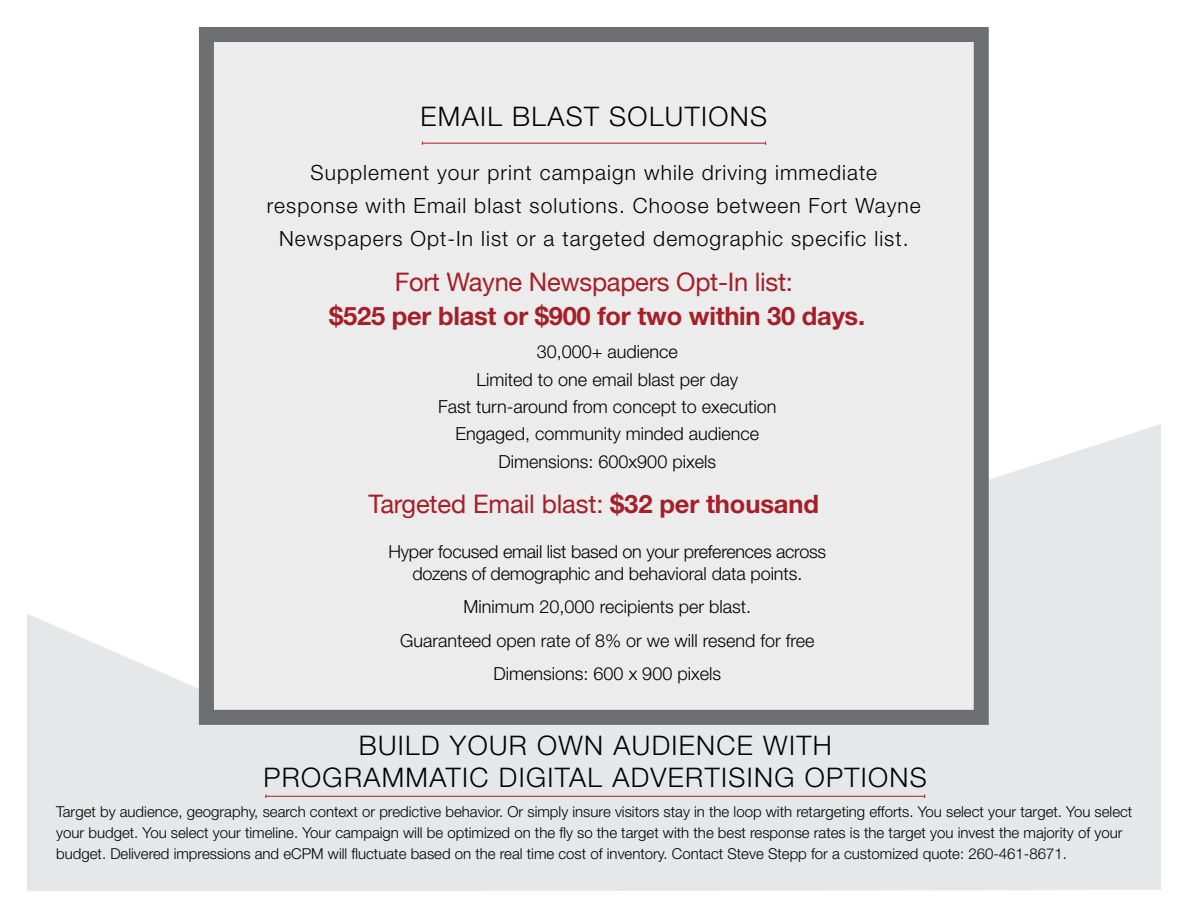
<style>
.page{position:relative;width:1188px;height:918px;background:#fff}
.page>*{position:absolute;margin:0;border:0;box-sizing:border-box;transform-origin:0 0}
.t1{font:300 27px/32.4px "Helvetica Neue";letter-spacing:.05em;color:#000}
.t2{font:25.5px "Helvetica Neue";letter-spacing:-.01em;color:#a61f28}
.t3{font:700 25.5px "Helvetica Neue";letter-spacing:-.01em;color:#a61f28}
.t4{font:300 21px/33px "Helvetica Neue";letter-spacing:.05em;color:#000;text-align:center}
.t5{font:300 18px/27.3px "Helvetica Neue";color:#000;text-align:center}
.t6{font:300 15px/21px "Helvetica Neue";color:#000}
.s1{font-weight:700}
</style>
<div class="page">
<svg style="left:27px;top:424px;width:1134px;height:467px;fill:#e6e7e8"></svg>
<div style="left:206px;top:34px;width:775px;height:683px;background:#edecec"></div>
<div style="left:199px;top:27px;width:790px;height:698px;border:15px solid #6d6e71"></div>
<hr style="left:266px;top:796px;width:659px;height:1px;background:#a61f28">
<hr style="left:422px;top:143px;width:344px;height:1px;background:#a61f28">
<h1 class="t1" style="left:421px;top:99px;width:20px">Ema</h1>
<h1 class="t1" style="left:480px;top:99px;width:289px">il blast so lutio ns</h1>
<h3 class="t4" style="left:267px;top:155px;width:655px">Supplement your print campaign while driving immediate response with Email blast solutions. Choose between Fort Wayne<br>Newspapers Opt-In list or a targeted demographic specific list.</h3>
<h2 class="t2" style="left:395px;top:263px;width:400px">Fort Wayne Newspapers Opt-In list:</h2>
<h2 class="t3" style="left:329px;top:300px;width:537px">$525 per blast or $900 for two within 30 days.</h2>
<p class="t5" style="left:438px;top:338px;width:340px">30,000+ audience<br>Limited to one email blast per day<br>Fast turn-around from concept to execution<br>Engaged, community minded audience<br>Dimensions: 600x900 pixels</p>
<h2 class="t2" style="left:369px;top:485px;width:452px">Targeted Email blast: <span class="s1">$32 per thousand</span></h2>
<p class="t5" style="left:388px;top:540px;width:439px;line-height:22.5px">Hyper focused email list based on your preferences across dozens of demographic and behavioral data points.</p>
<p class="t5" style="left:400px;top:590px;width:416px;line-height:33.3px">Minimum 20,000 recipients per blast.<br>Guaranteed open rate of 8% or we will resend for free<br>Dimensions: 600 x 900 pixels</p>
<h1 class="t1" style="left:264px;top:728px;width:570px;text-indent:95px">Build your own audience with programmat</h1>
<h1 class="t1" style="left:462px;top:761px;width:362px">ic digital advertising opt</h1>
<h1 class="t1" style="left:861px;top:761px;width:68px">ions</h1>
<p class="t6" style="left:56px;top:801px;width:1078px">Target by audience, geography, search context or predictive behavior. Or simply insure visitors stay in the loop with retargeting efforts. You select your target. You select your budget. You select your timeline. Your campaign will be optimized on the fly so the target with the best response rates is the target you invest the majority of your budget. Delivered impressions and eCPM will fluctuate based on the real time cost of inventory. Contact Steve Stepp for a customized quote: 260-461-8671.</p>
</div>
